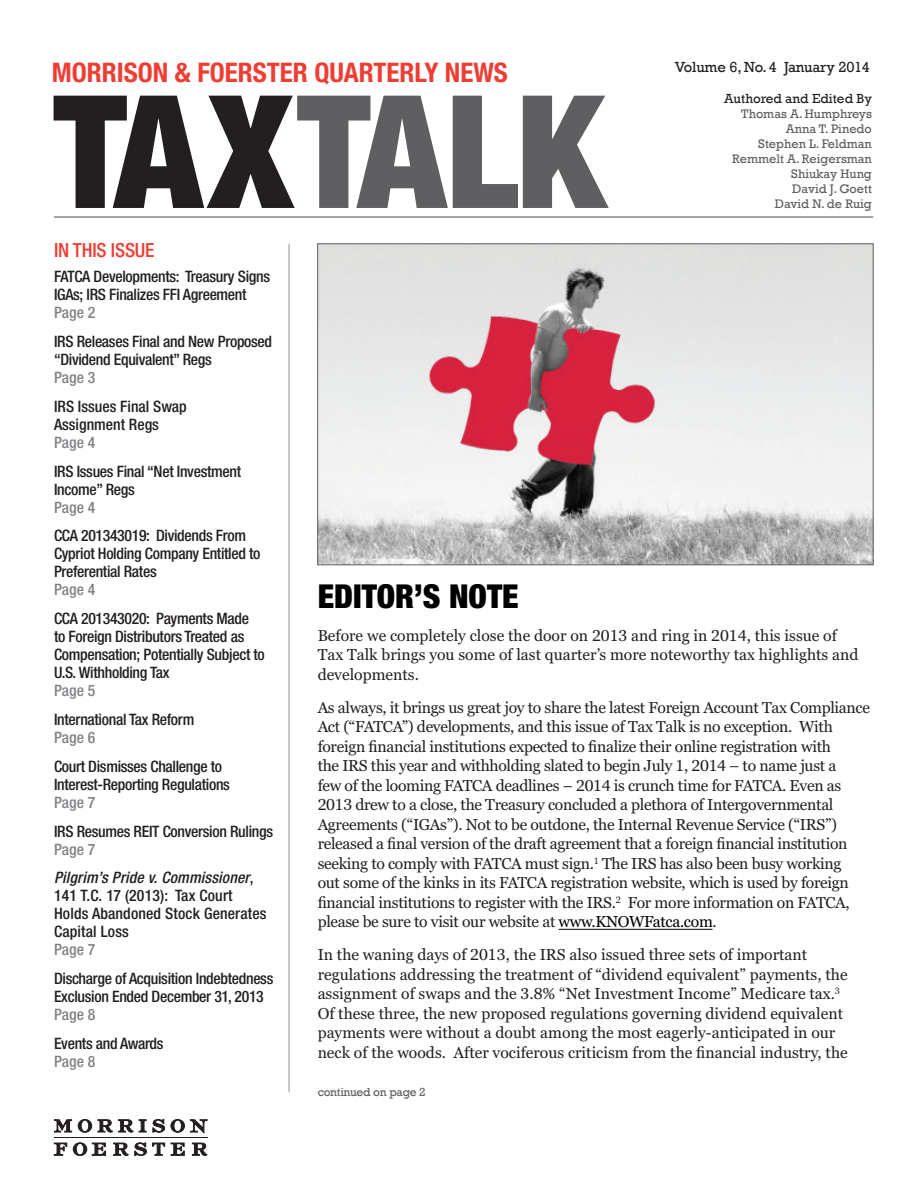
<style>
.page{position:relative;width:918px;height:1188px;background:#fff}
.page>*{position:absolute;margin:0;border:0;box-sizing:border-box;transform-origin:0 0}
.t1{font:900 condensed 157.35px "Helvetica Neue LT Std";letter-spacing:-.005em;color:#5f5f62}
.t2{font:900 condensed 33px "Helvetica Neue LT Std";color:#000001}
.t3{font:700 condensed 27px "Helvetica Neue LT Std";color:#ee3e34}
.t4{font:500 condensed 19.5px "Helvetica Neue LT Std";letter-spacing:-.01em;color:#ee3e34}
.t5{font:15.75px/19.5px "Georgia Pro";letter-spacing:-.02em;color:#231f20}
.t6{font:15.75px/19.5px "Georgia Pro";color:#231f20}
.t7{font:500 condensed 15.75px/18px "Helvetica Neue LT Std";letter-spacing:-.02em;color:#231f20}
.t8{font:500 condensed 15.75px/18px "Helvetica Neue LT Std";letter-spacing:.01em;color:#231f20}
.t9{font:500 condensed 15.75px "Helvetica Neue LT Std";color:#808285}
.t10{font:italic 500 condensed 15.75px/28.8px "Helvetica Neue LT Std";letter-spacing:.01em;color:#231f20}
.t11{font:500 condensed 15.75px/18px "Helvetica Neue LT Std";color:#231f20}
.t12{font:15px "Rockwell";letter-spacing:-.01em;color:#231f20}
.t13{font:13.5px "Rockwell";color:#231f20}
.t14{font:12.75px/15px "Rockwell";color:#5f5f62;text-align:right}
.t15{font:12px "Rockwell";letter-spacing:-.02em;color:#5f5f62}
.s1{color:#231f20}
.s2{font-style:normal;color:#808285}
.s3{font-style:normal}
.s4{color:#000001}
</style>
<div class="page">
<hr style="left:54px;top:1137px;width:153px;height:1px;background:#231f20">
<svg style="left:54px;top:1119px;width:18px;height:13px"></svg>
<svg style="left:78px;top:1119px;width:14px;height:14px"></svg>
<svg style="left:98px;top:1119px;width:35px;height:13px"></svg>
<svg style="left:139px;top:1119px;width:7px;height:13px"></svg>
<svg style="left:153px;top:1119px;width:12px;height:14px"></svg>
<svg style="left:171px;top:1119px;width:36px;height:14px"></svg>
<svg style="left:54px;top:1143px;width:13px;height:13px"></svg>
<svg style="left:73px;top:1143px;width:33px;height:13px"></svg>
<svg style="left:113px;top:1143px;width:15px;height:13px"></svg>
<svg style="left:134px;top:1143px;width:31px;height:13px"></svg>
<svg style="left:171px;top:1143px;width:14px;height:13px"></svg>
<svg style="left:192px;top:1143px;width:15px;height:13px"></svg>
<img style="left:319px;top:245px;width:553px;height:318px">
<hr style="left:288px;top:244px;width:2px;height:848px;background:#b5b6b7">
<hr style="left:54px;top:216px;width:819px;height:2px;background:#5f5f62">
<hr style="left:559px;top:929px;width:154px;height:1px;background:#000001">
<h3 class="t3" style="left:52px;top:56px;width:458px">MORRISON &amp; FOERSTER QUARTERLY NEWS</h3>
<h1 class="t1" style="left:54px;top:55px;width:552px"><span class="s1">TAX</span>TALK</h1>
<p class="t12" style="left:675px;top:58px;width:197px">Volume 6, No. 4 January 2014</p>
<p class="t13" style="left:724px;top:91px;width:149px">Authored and Edited By</p>
<p class="t14" style="left:732px;top:107px;width:141px">Thomas A. Humphreys<br>Anna T. Pinedo<br>Stephen L. Feldman<br>Remmelt A. Reigersman<br>Shiukay Hung<br>David J. Goett<br>David N. de Ruig</p>
<p class="t4" style="left:54px;top:239px;width:102px">IN THIS ISSUE</p>
<p class="t7" style="left:54px;top:267px;width:218px">FATCA Developments: Treasury Signs<br>IGAs; IRS Finalizes FFI Agreement</p>
<p class="t9" style="left:54px;top:303px;width:43px">Page 2</p>
<p class="t7" style="left:54px;top:332px;width:220px">IRS Releases Final and New Proposed “Dividend Equivalent” Regs</p>
<p class="t9" style="left:54px;top:368px;width:43px">Page 3</p>
<p class="t11" style="left:54px;top:397px;width:134px">IRS Issues Final Swap<br>Assignment Regs</p>
<p class="t9" style="left:54px;top:433px;width:43px">Page 4</p>
<p class="t7" style="left:54px;top:462px;width:189px">IRS Issues Final “Net Investment<br>Income” Regs</p>
<p class="t9" style="left:54px;top:498px;width:43px">Page 4</p>
<p class="t7" style="left:54px;top:527px;width:208px">CCA 201343019: Dividends From<br>Cypriot Holding Company Entitled to<br>Preferential Rates</p>
<p class="t9" style="left:54px;top:580px;width:43px">Page 4</p>
<p class="t7" style="left:54px;top:609px;width:212px">CCA 201343020: Payments Made<br>to Foreign Distributors Treated as<br>Compensation; Potentially Subject to<br>U.S. Withholding Tax</p>
<p class="t9" style="left:54px;top:681px;width:43px">Page 5</p>
<p class="t7" style="left:54px;top:710px;width:142px">International Tax Reform</p>
<p class="t9" style="left:54px;top:728px;width:43px">Page 6</p>
<p class="t7" style="left:54px;top:757px;width:177px">Court Dismisses Challenge to<br>Interest-Reporting Regulations</p>
<p class="t9" style="left:54px;top:793px;width:43px">Page 7</p>
<p class="t7" style="left:54px;top:822px;width:221px">IRS Resumes REIT Conversion Rulings</p>
<p class="t10" style="left:54px;top:835px;width:201px"><span class="s2">Page 7<br></span>Pilgrim’s Pride v. Commissioner<span class="s3">,</span></p>
<p class="t8" style="left:54px;top:887px;width:214px">141 T.C. 17 (2013): Tax Court<br>Holds Abandoned Stock Generates<br>Capital Loss</p>
<p class="t9" style="left:54px;top:940px;width:43px">Page 7</p>
<p class="t7" style="left:54px;top:969px;width:221px">Discharge of Acquisition Indebtedness<br>Exclusion Ended December 31, 2013</p>
<p class="t9" style="left:54px;top:1005px;width:43px">Page 8</p>
<p class="t7" style="left:54px;top:1034px;width:111px">Events and Awards</p>
<p class="t9" style="left:54px;top:1052px;width:43px">Page 8</p>
<h2 class="t2" style="left:318px;top:576px;width:203px">EDITOR’S NOTE</h2>
<p class="t6" style="left:318px;top:626px;width:542px">Before we completely close the door on 2013 and ring in 2014, this issue of<br>Tax Talk brings you some of last quarter’s more noteworthy tax highlights and developments.</p>
<p class="t5" style="left:318px;top:698px;width:554px">As always, it brings us great joy to share the latest Foreign Account Tax Compliance Act (“FATCA”) developments, and this issue of Tax Talk is no exception. With foreign financial institutions expected to finalize their online registration with<br>the IRS this year and withholding slated to begin July 1, 2014 – to name just a<br>few of the looming FATCA deadlines – 2014 is crunch time for FATCA. Even as 2013 drew to a close, the Treasury concluded a plethora of Intergovernmental Agreements (“IGAs”). Not to be outdone, the Internal Revenue Service (“IRS”) released a final version of the draft agreement that a foreign financial institution seeking to comply with FATCA must sign.<sup>1</sup> The IRS has also been busy working<br>out some of the kinks in its FATCA registration website, which is used by foreign financial institutions to register with the IRS.<sup>2</sup> For more information on FATCA, please be sure to visit our website at <span class="s4">www.KNOWFatca.com</span>.</p>
<p class="t6" style="left:318px;top:946px;width:532px">In the waning days of 2013, the IRS also issued three sets of important regulations addressing the treatment of “dividend equivalent” payments, the assignment of swaps and the 3.8% “Net Investment Income” Medicare tax.<sup>3<br></sup>Of these three, the new proposed regulations governing dividend equivalent payments were without a doubt among the most eagerly-anticipated in our neck of the woods. After vociferous criticism from the financial industry, the</p>
<p class="t15" style="left:318px;top:1085px;width:109px">continued on page 2</p>
</div>
